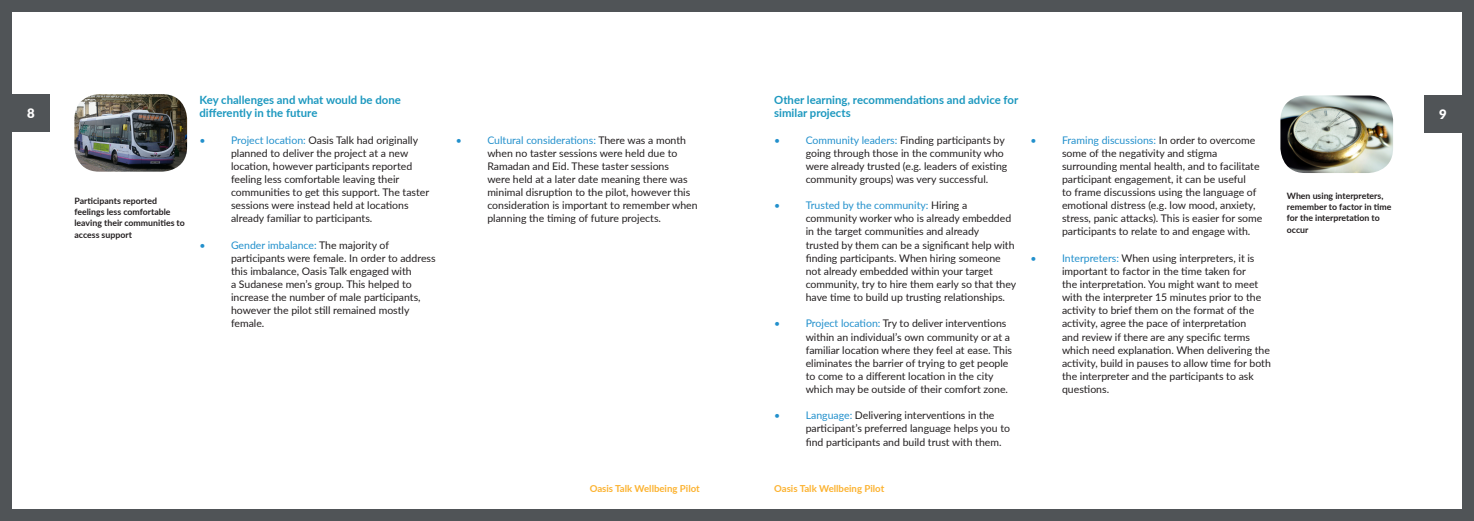
<style>
.page{position:relative;width:1474px;height:521px;background:#fff}
.page>*{position:absolute;margin:0;border:0;box-sizing:border-box;transform-origin:0 0}
.t1{font:900 13.12px "Lato";color:#fff}
._2_BODY_COPY_XHead_B{font:700 11.38px/13.1px "Lato";color:#1c98bf}
._2_BODY_COPY_BULLET{font:10.5px/13.1px "Lato";color:#231f20}
._2_BODY_COPY_BULLET-2{font:10.5px "Lato";color:#2290cc}
.t2{font:700 9.62px "Lato";color:#fcb22f}
._2_BODY_COPY_CAPTION{font:700 8.75px/11.4px "Lato";color:#231f20}
.s1{color:#2290cc}
</style>
<div class="page">
<div style="left:0;top:0;width:737px;height:521px;background:#505457"></div>
<div style="left:737px;top:0;width:736px;height:521px;background:#505457"></div>
<div style="left:12px;top:12px;width:725px;height:496px;background:#fff"></div>
<div style="left:737px;top:12px;width:724px;height:496px;background:#fff"></div>
<div style="left:12px;top:94px;width:38px;height:37px;background:#505457"></div>
<div style="left:1424px;top:95px;width:37px;height:38px;background:#505457"></div>
<img style="left:74px;top:94px;width:113px;height:78px">
<img style="left:1280px;top:95px;width:112px;height:78px">
<p class="_2_BODY_COPY_XHead_B" style="left:774px;top:93px;width:245px">Other learning, recommendations and advice for similar projects</p>
<p class="_2_BODY_COPY_BULLET-2" style="left:774px;top:132px;width:8px">•</p>
<p class="_2_BODY_COPY_BULLET" style="left:805px;top:133px;width:203px"><span class="s1">Community leaders:</span> Finding participants by going through those in the community who were already trusted (e.g. leaders of existing community groups) was very successful.</p>
<p class="_2_BODY_COPY_BULLET-2" style="left:774px;top:198px;width:8px">•</p>
<p class="_2_BODY_COPY_BULLET" style="left:805px;top:198px;width:212px"><span class="s1">Trusted by the community:</span> Hiring a community worker who is already embedded in the target communities and already<br>trusted by them can be a significant help with finding participants. When hiring someone not already embedded within your target community, try to hire them early so that they have time to build up trusting relationships.</p>
<p class="_2_BODY_COPY_BULLET-2" style="left:774px;top:316px;width:8px">•</p>
<p class="_2_BODY_COPY_BULLET" style="left:805px;top:316px;width:208px"><span class="s1">Project location:</span> Try to deliver interventions within an individual’s own community or at a familiar location where they feel at ease. This eliminates the barrier of trying to get people to come to a different location in the city which may be outside of their comfort zone.</p>
<p class="_2_BODY_COPY_BULLET-2" style="left:774px;top:408px;width:8px">•</p>
<p class="_2_BODY_COPY_BULLET" style="left:805px;top:408px;width:206px"><span class="s1">Language:</span> Delivering interventions in the participant’s preferred language helps you to find participants and build trust with them.</p>
<p class="_2_BODY_COPY_XHead_B" style="left:199px;top:93px;width:203px">Key challenges and what would be done differently in the future</p>
<p class="_2_BODY_COPY_BULLET-2" style="left:199px;top:132px;width:8px">•</p>
<p class="_2_BODY_COPY_BULLET" style="left:231px;top:133px;width:200px"><span class="s1">Project location:</span> Oasis Talk had originally planned to deliver the project at a new location, however participants reported feeling less comfortable leaving their communities to get this support. The taster sessions were instead held at locations already familiar to participants.</p>
<p class="_2_BODY_COPY_BULLET-2" style="left:199px;top:237px;width:8px">•</p>
<p class="_2_BODY_COPY_BULLET" style="left:231px;top:238px;width:206px"><span class="s1">Gender imbalance:</span> The majority of participants were female. In order to address this imbalance, Oasis Talk engaged with<br>a Sudanese men’s group. This helped to increase the number of male participants, however the pilot still remained mostly female.</p>
<p class="t1" style="left:27px;top:103px;width:9px">8</p>
<p class="t1" style="left:1438px;top:105px;width:9px">9</p>
<p class="_2_BODY_COPY_BULLET-2" style="left:456px;top:132px;width:8px">•</p>
<p class="_2_BODY_COPY_BULLET" style="left:487px;top:133px;width:212px"><span class="s1">Cultural considerations:</span> There was a month when no taster sessions were held due to Ramadan and Eid. These taster sessions<br>were held at a later date meaning there was minimal disruption to the pilot, however this consideration is important to remember when planning the timing of future projects.</p>
<p class="_2_BODY_COPY_BULLET-2" style="left:1030px;top:132px;width:8px">•</p>
<p class="_2_BODY_COPY_BULLET" style="left:1062px;top:133px;width:202px"><span class="s1">Framing discussions:</span> In order to overcome some of the negativity and stigma surrounding mental health, and to facilitate participant engagement, it can be useful<br>to frame discussions using the language of emotional distress (e.g. low mood, anxiety, stress, panic attacks). This is easier for some participants to relate to and engage with.</p>
<p class="_2_BODY_COPY_BULLET-2" style="left:1030px;top:250px;width:8px">•</p>
<p class="_2_BODY_COPY_BULLET" style="left:1062px;top:251px;width:210px"><span class="s1">Interpreters:</span> When using interpreters, it is important to factor in the time taken for<br>the interpretation. You might want to meet with the interpreter 15 minutes prior to the activity to brief them on the format of the activity, agree the pace of interpretation<br>and review if there are any specific terms which need explanation. When delivering the activity, build in pauses to allow time for both the interpreter and the participants to ask questions.</p>
<p class="_2_BODY_COPY_CAPTION" style="left:1286px;top:189px;width:106px">When using interpreters, remember to factor in time for the interpretation to occur</p>
<p class="_2_BODY_COPY_CAPTION" style="left:74px;top:194px;width:112px">Participants reported feelings less comfortable leaving their communities to access support</p>
<p class="t2" style="left:589px;top:481px;width:112px">Oasis Talk Wellbeing Pilot</p>
<p class="t2" style="left:774px;top:481px;width:112px">Oasis Talk Wellbeing Pilot</p>
</div>
